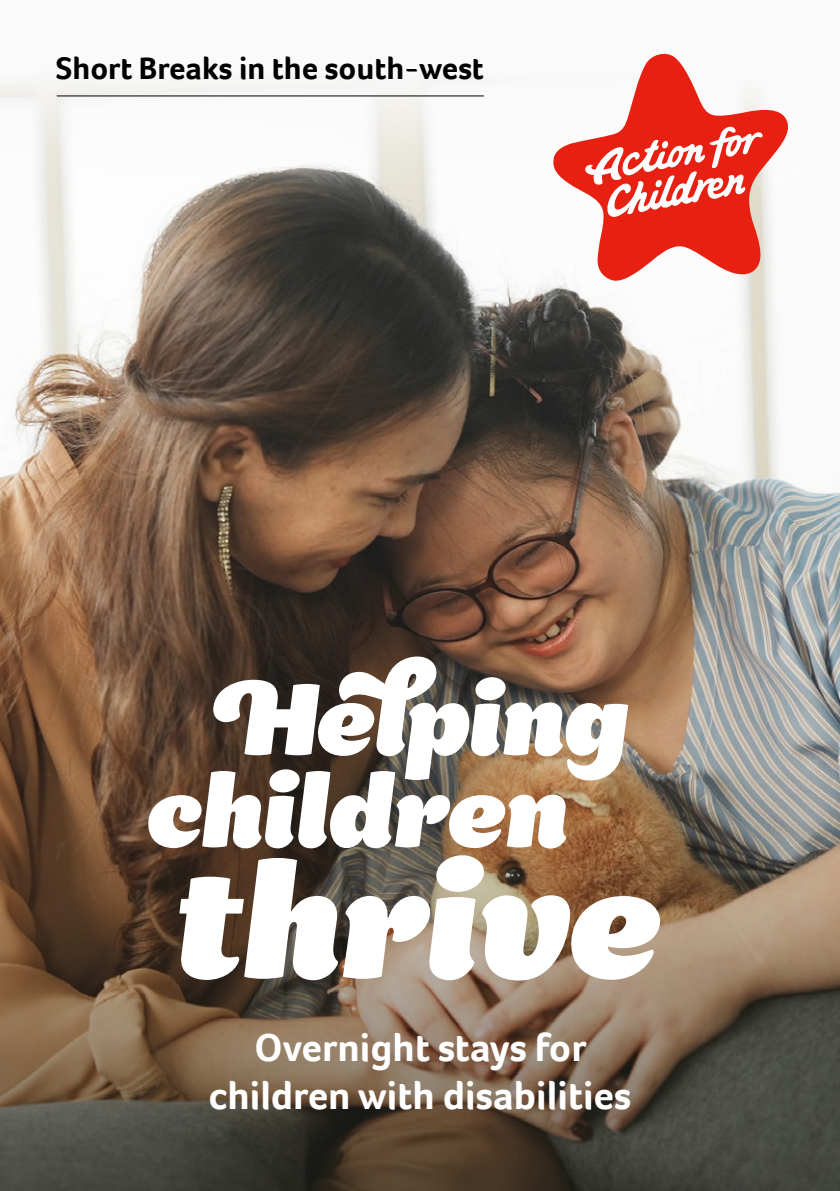
<style>
.page{position:relative;width:840px;height:1191px;background:#fff}
.page>*{position:absolute;margin:0;border:0;box-sizing:border-box;transform-origin:0 0}
.t1{font:italic 800 156.2px "Appetite Pro";color:#fff}
.t2{font:italic 800 98.8px "Appetite Pro";color:#fff}
.t3{font:700 40px/48px "Foco";color:#fff;text-align:center}
.t4{font:700 32px "Foco";color:#000}
</style>
<div class="page">
<img style="left:0;top:76px;width:839px;height:1115px">
<svg style="left:552px;top:53px;width:240px;height:229px"></svg>
<svg style="left:584px;top:127px;width:179px;height:96px"></svg>
<hr style="left:57px;top:95px;width:426px;height:1px;background:#000">
<p class="t4" style="left:56px;top:47px;width:429px">Short Breaks in the south-west</p>
<h2 class="t2" style="left:212px;top:656px;width:416px">Helping</h2>
<h2 class="t2" style="left:147px;top:748px;width:421px">children</h2>
<h1 class="t1" style="left:177px;top:822px;width:485px">thrive</h1>
<p class="t3" style="left:208px;top:1022px;width:424px">Overnight stays for children with disabilities</p>
</div>
